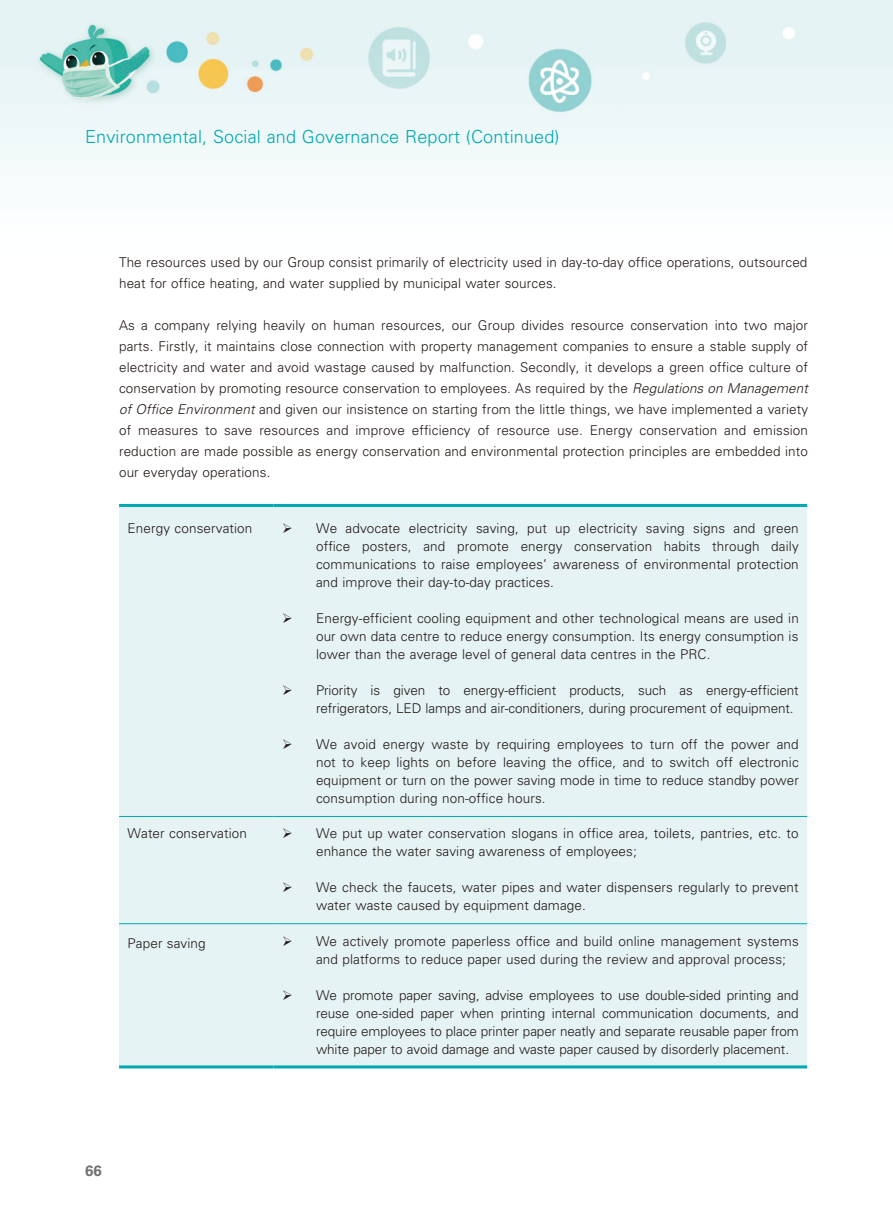
<style>
.page{position:relative;width:893px;height:1212px;background:#fff}
.page>*{position:absolute;margin:0;border:0;box-sizing:border-box;transform-origin:0 0}
.t1{font:300 18px "Univers";letter-spacing:.01em;color:#00a9b0}
.t2{font:700 15px "Univers";color:#727272}
.t3{font:300 13.5px/18px "Univers";letter-spacing:.01em;color:#231916}
.s1{font-style:italic}
</style>
<div class="page">
<img style="left:0;top:0;width:892px;height:163px">
<div style="left:119px;top:507px;width:688px;height:558px;background:#e5f3f5"></div>
<hr style="left:119px;top:504px;width:155px;height:3px;background:#00a9b0">
<hr style="left:274px;top:504px;width:533px;height:3px;background:#00a9b0">
<hr style="left:119px;top:1065px;width:155px;height:3px;background:#00a9b0">
<hr style="left:274px;top:1065px;width:533px;height:3px;background:#00a9b0">
<hr style="left:119px;top:816px;width:155px;height:1px;background:#00a9b0">
<hr style="left:274px;top:816px;width:533px;height:1px;background:#00a9b0">
<hr style="left:119px;top:923px;width:155px;height:1px;background:#00a9b0">
<hr style="left:274px;top:923px;width:533px;height:1px;background:#00a9b0">
<h1 class="t1" style="left:85px;top:126px;width:476px">Environmental, Social and Governance Report (Continued)</h1>
<p class="t3" style="left:119px;top:251px;width:690px;line-height:21px">The resources used by our Group consist primarily of electricity used in day-to-day office operations, outsourced heat for office heating, and water supplied by municipal water sources.</p>
<p class="t3" style="left:119px;top:314px;width:691px;line-height:21px;text-align:justify">As a company relying heavily on human resources, our Group divides resource conservation into two major parts. Firstly, it maintains close connection with property management companies to ensure a stable supply of electricity and water and avoid wastage caused by malfunction. Secondly, it develops a green office culture of conservation by promoting resource conservation to employees. As required by the <span class="s1">Regulations on Management of Office Environment</span> and given our insistence on starting from the little things, we have implemented a variety of measures to save resources and improve efficiency of resource use. Energy conservation and emission reduction are made possible as energy conservation and environmental protection principles are embedded into our everyday operations.</p>
<p class="t3" style="left:128px;top:519px;width:126px">Energy conservation</p>
<p class="t3" style="left:316px;top:519px;width:484px;text-align:justify;text-indent:-34px">➢ We advocate electricity saving, put up electricity saving signs and green office posters, and promote energy conservation habits through daily communications to raise employees’ awareness of environmental protection and improve their day-to-day practices.</p>
<p class="t3" style="left:316px;top:609px;width:484px;text-align:justify;text-indent:-34px">➢ Energy-efficient cooling equipment and other technological means are used in our own data centre to reduce energy consumption. Its energy consumption is lower than the average level of general data centres in the PRC.</p>
<p class="t3" style="left:316px;top:681px;width:484px;text-indent:-34px">➢ Priority is given to energy-efficient products, such as energy-efficient refrigerators, LED lamps and air-conditioners, during procurement of equipment.</p>
<p class="t3" style="left:316px;top:735px;width:484px;text-align:justify;text-indent:-34px">➢ We avoid energy waste by requiring employees to turn off the power and not to keep lights on before leaving the office, and to switch off electronic equipment or turn on the power saving mode in time to reduce standby power consumption during non-office hours.</p>
<p class="t3" style="left:128px;top:824px;width:121px">Water conservation</p>
<p class="t3" style="left:316px;top:824px;width:484px;text-indent:-34px">➢ We put up water conservation slogans in office area, toilets, pantries, etc. to enhance the water saving awareness of employees;</p>
<p class="t3" style="left:316px;top:878px;width:484px;text-indent:-34px">➢ We check the faucets, water pipes and water dispensers regularly to prevent water waste caused by equipment damage.</p>
<p class="t3" style="left:128px;top:934px;width:80px">Paper saving</p>
<p class="t3" style="left:316px;top:932px;width:484px;text-indent:-34px">➢ We actively promote paperless office and build online management systems and platforms to reduce paper used during the review and approval process;</p>
<p class="t3" style="left:316px;top:986px;width:484px;text-align:justify;text-indent:-34px">➢ We promote paper saving, advise employees to use double-sided printing and reuse one-sided paper when printing internal communication documents, and require employees to place printer paper neatly and separate reusable paper from white paper to avoid damage and waste paper caused by disorderly placement.</p>
<p class="t2" style="left:85px;top:1162px;width:18px">66</p>
</div>
